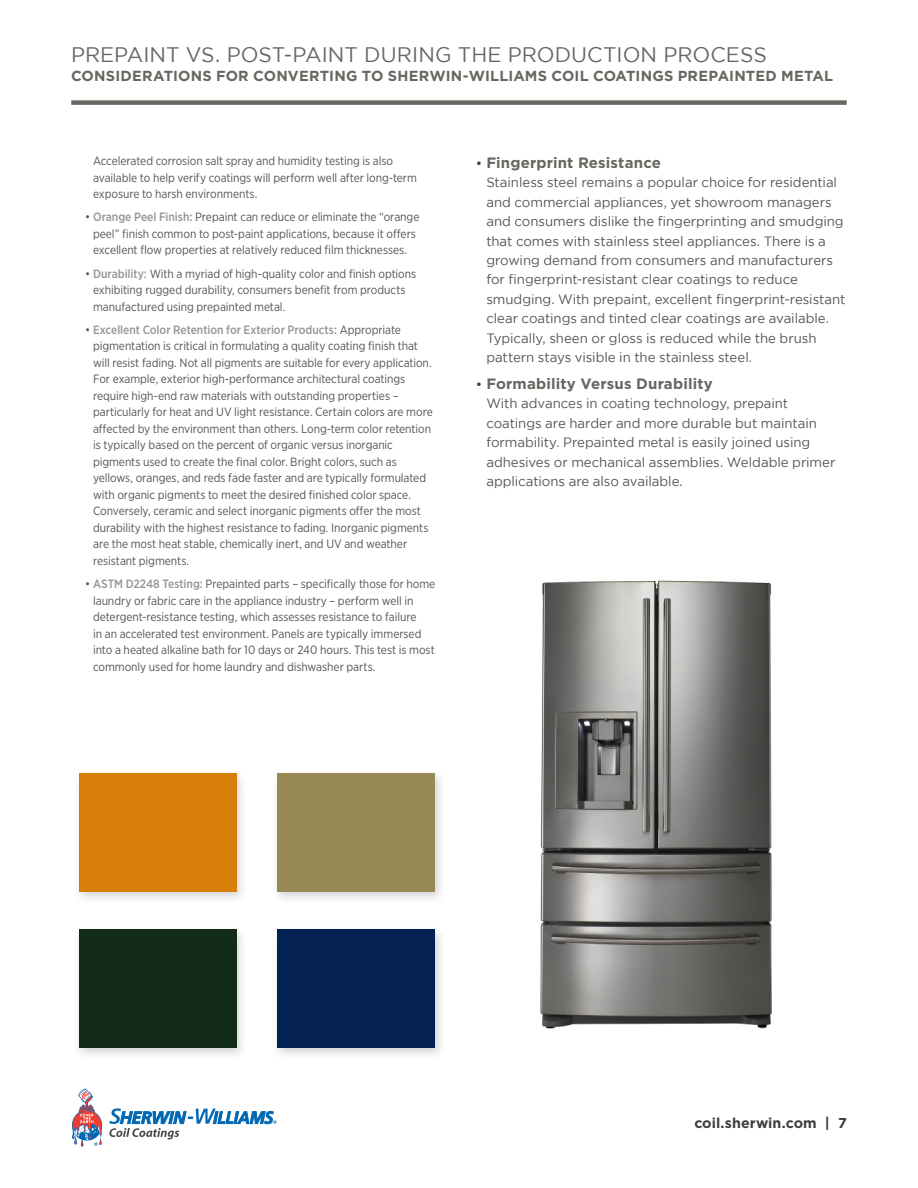
<style>
.page{position:relative;width:918px;height:1188px;background:#fff}
.page>*{position:absolute;margin:0;border:0;box-sizing:border-box;transform-origin:0 0}
.t1{font:21px "Gotham";color:#696661}
.t2{font:700 15px "Gotham";letter-spacing:.01em;color:#696661}
.t3{font:700 14.55px "Gotham";letter-spacing:.015em;color:#696661}
.t4{font:700 14.25px "Gotham";letter-spacing:.005em;color:#3e3e3f}
.t5{font:13.5px/19.5px "Gotham";letter-spacing:-.005em;color:#545557}
.t6{font:12px/16.5px "Gotham Narrow";letter-spacing:-.005em;color:#545557}
.s1{font-weight:500;color:#999490}
.s2{font-weight:400;font-size:13.5px;color:#3e3e3f}
</style>
<div class="page">
<div style="left:71px;top:100px;width:776px;height:5px;background:#696661"></div>
<div style="left:73px;top:769px;width:175px;height:136px;background:#231f20;opacity:.2"></div>
<div style="left:79px;top:773px;width:157px;height:118px;background:#d67e07"></div>
<div style="left:271px;top:769px;width:175px;height:136px;background:#231f20;opacity:.2"></div>
<div style="left:277px;top:773px;width:158px;height:118px;background:#988a57"></div>
<div style="left:73px;top:925px;width:175px;height:136px;background:#231f20;opacity:.2"></div>
<div style="left:79px;top:930px;width:158px;height:117px;background:#132c17"></div>
<div style="left:271px;top:925px;width:175px;height:136px;background:#231f20;opacity:.2"></div>
<div style="left:277px;top:930px;width:158px;height:117px;background:#032152"></div>
<img style="left:540px;top:580px;width:232px;height:449px">
<svg style="left:72px;top:1089px;width:30px;height:58px"></svg>
<svg style="left:109px;top:1108px;width:168px;height:31px"></svg>
<h2 class="t1" style="left:71px;top:43px;width:697px">PREPAINT VS. POST-PAINT DURING THE PRODUCTION PROCESS</h2>
<p class="t3" style="left:71px;top:66px;width:764px">CONSIDERATIONS FOR CONVERTING TO SHERWIN-WILLIAMS COIL COATINGS PREPAINTED METAL</p>
<p class="t6" style="left:93px;top:152px;width:325px">Accelerated corrosion salt spray and humidity testing is also available to help verify coatings will perform well after long-term exposure to harsh environments.</p>
<p class="t6" style="left:85px;top:209px;width:336px;text-align:center">• <span class="s1">Orange Peel Finish:</span> Prepaint can reduce or eliminate the “orange peel” finish common to post-paint applications, because it offers excellent flow properties at relatively reduced film thicknesses.</p>
<p class="t6" style="left:93px;top:265px;width:325px;text-indent:-8px">• <span class="s1">Durability:</span> With a myriad of high-quality color and finish options exhibiting rugged durability, consumers benefit from products manufactured using prepainted metal.</p>
<p class="t6" style="left:93px;top:321px;width:341px;text-indent:-8px">• <span class="s1">Excellent Color Retention for Exterior Products:</span> Appropriate pigmentation is critical in formulating a quality coating finish that will resist fading. Not all pigments are suitable for every application.<br>For example, exterior high-performance architectural coatings require high-end raw materials with outstanding properties – particularly for heat and UV light resistance. Certain colors are more affected by the environment than others. Long-term color retention is typically based on the percent of organic versus inorganic pigments used to create the final color. Bright colors, such as yellows, oranges, and reds fade faster and are typically formulated with organic pigments to meet the desired finished color space.<br>Conversely, ceramic and select inorganic pigments offer the most durability with the highest resistance to fading. Inorganic pigments are the most heat stable, chemically inert, and UV and weather resistant pigments.</p>
<p class="t6" style="left:93px;top:575px;width:344px;text-indent:-8px">• <span class="s1">ASTM D2248 Testing:</span> Prepainted parts – specifically those for home laundry or fabric care in the appliance industry – perform well in detergent-resistance testing, which assesses resistance to failure<br>in an accelerated test environment. Panels are typically immersed into a heated alkaline bath for 10 days or 240 hours. This test is most commonly used for home laundry and dishwasher parts.</p>
<p class="t2" style="left:476px;top:152px;width:187px"><span class="s2">•</span> Fingerprint Resistance</p>
<p class="t5" style="left:486px;top:172px;width:361px">Stainless steel remains a popular choice for residential and commercial appliances, yet showroom managers and consumers dislike the fingerprinting and smudging that comes with stainless steel appliances. There is a growing demand from consumers and manufacturers for fingerprint-resistant clear coatings to reduce smudging. With prepaint, excellent fingerprint-resistant clear coatings and tinted clear coatings are available.<br>Typically, sheen or gloss is reduced while the brush pattern stays visible in the stainless steel.</p>
<p class="t2" style="left:476px;top:374px;width:238px"><span class="s2">•</span> Formability Versus Durability</p>
<p class="t5" style="left:486px;top:394px;width:351px">With advances in coating technology, prepaint coatings are harder and more durable but maintain formability. Prepainted metal is easily joined using adhesives or mechanical assemblies. Weldable primer applications are also available.</p>
<p class="t4" style="left:694px;top:1113px;width:154px">coil.sherwin.com | 7</p>
</div>
